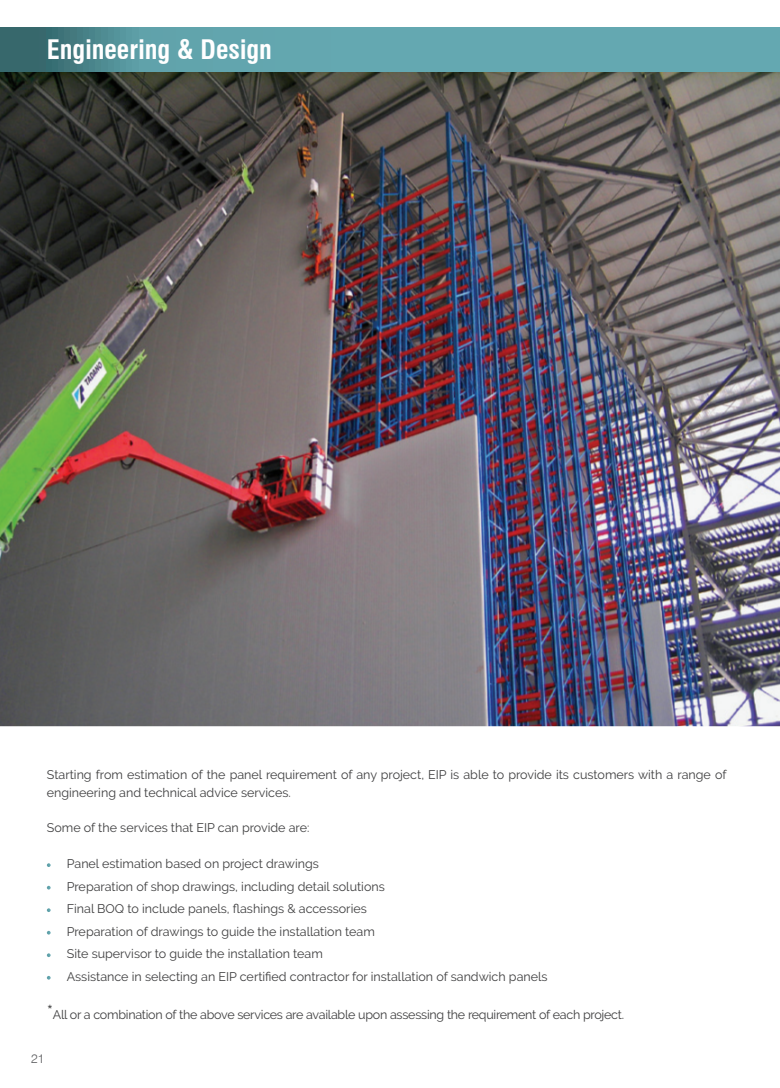
<style>
.page{position:relative;width:780px;height:1088px;background:#fff}
.page>*{position:absolute;margin:0;border:0;box-sizing:border-box;transform-origin:0 0}
.t1{font:700 condensed 26.25px "Swiss 721 BT";color:#fff}
.t2{font:12.5px/22.5px "Raleway";color:#3e3e3f}
.t3{font:12.5px "Raleway";letter-spacing:-.02em;color:#3e3e3f}
.t4{font:300 12.5px "Swiss 721 BT";color:#57585a}
.s1{font-size:20px}
</style>
<div class="page">
<svg style="left:47px;top:863px;width:4px;height:4px"></svg>
<svg style="left:47px;top:886px;width:4px;height:3px"></svg>
<svg style="left:47px;top:908px;width:4px;height:4px"></svg>
<svg style="left:47px;top:931px;width:4px;height:3px"></svg>
<svg style="left:47px;top:953px;width:4px;height:4px"></svg>
<svg style="left:47px;top:976px;width:4px;height:3px"></svg>
<img style="left:0;top:71px;width:780px;height:655px">
<svg style="left:0;top:28px;width:780px;height:43px;background:#5d9fa7"></svg>
<h1 class="t1" style="left:47px;top:34px;width:226px">Engineering &amp; Design</h1>
<p class="t2" style="left:47px;top:766px;width:681px;line-height:17.5px">Starting from estimation of the panel requirement of any project, EIP is able to provide its customers with a range of engineering and technical advice services.</p>
<p class="t2" style="left:47px;top:816px;width:264px">Some of the services that EIP can provide are:</p>
<p class="t2" style="left:67px;top:853px;width:482px">Panel estimation based on project drawings<br>Preparation of shop drawings, including detail solutions<br>Final BOQ to include panels, flashings &amp; accessories<br>Preparation of drawings to guide the installation team<br>Site supervisor to guide the installation team<br>Assistance in selecting an EIP certified contractor for installation of sandwich panels</p>
<p class="t3" style="left:47px;top:1007px;width:578px"><span class="s1">*</span>All or a combination of the above services are available upon assessing the requirement of each project.</p>
<p class="t4" style="left:31px;top:1051px;width:15px">21</p>
</div>
